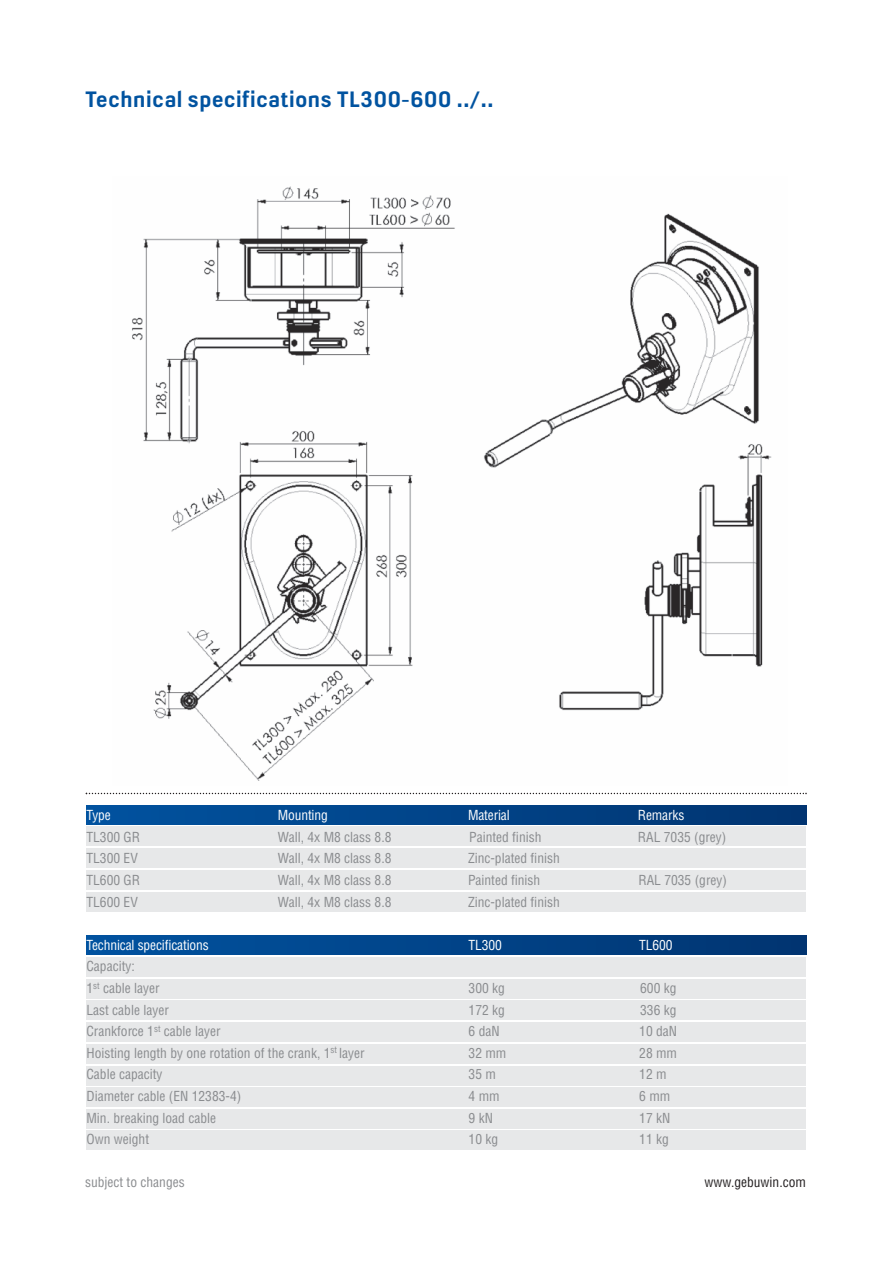
<style>
.page{position:relative;width:893px;height:1263px;background:#fff}
.page>*{position:absolute;margin:0;border:0;box-sizing:border-box;transform-origin:0 0}
.t1{font:700 21px "Milibus Rg";color:#0153a0}
.t2{font:condensed 13.5px/21.6px "Helvetica LT Std";color:#8a8c8f}
.t3{font:condensed 13.5px "Helvetica LT Std";letter-spacing:-.01em;color:#fff}
.t4{font:condensed 13.5px "Helvetica LT Std";color:#231f20}
</style>
<div class="page">
<img style="left:132px;top:186px;width:640px;height:595px">
<div style="left:86px;top:870px;width:720px;height:19px;background:#e7e8e9"></div>
<div style="left:86px;top:892px;width:720px;height:19px;background:#e7e8e9"></div>
<svg style="left:86px;top:793px;width:721px;height:1px"></svg>
<div style="left:86px;top:805px;width:720px;height:19px;background:linear-gradient(to right,#0153a0,#013571)"></div>
<div style="left:86px;top:827px;width:720px;height:19px;background:#e7e8e9"></div>
<div style="left:86px;top:848px;width:720px;height:19px;background:#e7e8e9"></div>
<div style="left:86px;top:1044px;width:720px;height:19px;background:#e7e8e9"></div>
<div style="left:86px;top:1066px;width:720px;height:19px;background:#e7e8e9"></div>
<div style="left:86px;top:1088px;width:720px;height:19px;background:#e7e8e9"></div>
<div style="left:86px;top:1109px;width:720px;height:19px;background:#e7e8e9"></div>
<div style="left:86px;top:1131px;width:720px;height:19px;background:#e7e8e9"></div>
<div style="left:86px;top:1022px;width:720px;height:20px;background:#e7e8e9"></div>
<div style="left:86px;top:936px;width:720px;height:19px;background:linear-gradient(to right,#0153a0,#013571)"></div>
<div style="left:86px;top:957px;width:720px;height:19px;background:#e7e8e9"></div>
<div style="left:86px;top:979px;width:720px;height:19px;background:#e7e8e9"></div>
<div style="left:86px;top:1000px;width:720px;height:20px;background:#e7e8e9"></div>
<h1 class="t1" style="left:85px;top:92px;width:410px">Technical specifications TL300-600 ../..</h1>
<p class="t3" style="left:86px;top:810px;width:26px">Type</p>
<p class="t3" style="left:278px;top:810px;width:52px">Mounting</p>
<p class="t3" style="left:468px;top:810px;width:43px">Material</p>
<p class="t3" style="left:638px;top:810px;width:48px">Remarks</p>
<p class="t2" style="left:86px;top:827px;width:55px">TL300 GR</p>
<p class="t2" style="left:278px;top:827px;width:115px">Wall, 4x M8 class 8.8</p>
<p class="t2" style="left:469px;top:827px;width:74px">Painted finish</p>
<p class="t2" style="left:638px;top:827px;width:90px">RAL 7035 (grey)</p>
<p class="t2" style="left:86px;top:849px;width:53px">TL300 EV</p>
<p class="t2" style="left:278px;top:849px;width:115px">Wall, 4x M8 class 8.8</p>
<p class="t2" style="left:468px;top:849px;width:93px">Zinc-plated finish</p>
<p class="t2" style="left:86px;top:870px;width:55px">TL600 GR</p>
<p class="t2" style="left:278px;top:870px;width:115px">Wall, 4x M8 class 8.8</p>
<p class="t2" style="left:468px;top:870px;width:74px">Painted finish</p>
<p class="t2" style="left:638px;top:870px;width:90px">RAL 7035 (grey)</p>
<p class="t2" style="left:86px;top:892px;width:53px">TL600 EV</p>
<p class="t2" style="left:278px;top:892px;width:115px">Wall, 4x M8 class 8.8</p>
<p class="t2" style="left:468px;top:892px;width:93px">Zinc-plated finish</p>
<p class="t3" style="left:86px;top:940px;width:124px">Technical specifications</p>
<p class="t3" style="left:469px;top:940px;width:35px">TL300</p>
<p class="t3" style="left:639px;top:940px;width:35px">TL600</p>
<p class="t2" style="left:86px;top:957px;width:75px">Capacity:<br>1<sup>st</sup> cable layer</p>
<p class="t2" style="left:469px;top:978px;width:38px">300 kg</p>
<p class="t2" style="left:640px;top:978px;width:38px">600 kg</p>
<p class="t2" style="left:86px;top:1000px;width:84px">Last cable layer</p>
<p class="t2" style="left:469px;top:1000px;width:38px">172 kg</p>
<p class="t2" style="left:640px;top:1000px;width:38px">336 kg</p>
<p class="t2" style="left:86px;top:1021px;width:136px">Crankforce 1<sup>st</sup> cable layer</p>
<p class="t2" style="left:469px;top:1021px;width:33px">6 daN</p>
<p class="t2" style="left:639px;top:1021px;width:39px">10 daN</p>
<p class="t2" style="left:86px;top:1043px;width:280px">Hoisting length by one rotation of the crank, 1<sup>st</sup> layer</p>
<p class="t2" style="left:469px;top:1043px;width:39px">32 mm</p>
<p class="t2" style="left:639px;top:1043px;width:39px">28 mm</p>
<p class="t2" style="left:86px;top:1065px;width:78px">Cable capacity</p>
<p class="t2" style="left:469px;top:1065px;width:29px">35 m</p>
<p class="t2" style="left:639px;top:1065px;width:29px">12 m</p>
<p class="t2" style="left:86px;top:1086px;width:156px">Diameter cable (EN 12383-4)</p>
<p class="t2" style="left:469px;top:1086px;width:33px">4 mm</p>
<p class="t2" style="left:639px;top:1086px;width:33px">6 mm</p>
<p class="t2" style="left:86px;top:1108px;width:131px">Min. breaking load cable</p>
<p class="t2" style="left:469px;top:1108px;width:26px">9 kN</p>
<p class="t2" style="left:639px;top:1108px;width:33px">17 kN</p>
<p class="t2" style="left:86px;top:1129px;width:64px">Own weight</p>
<p class="t2" style="left:469px;top:1129px;width:31px">10 kg</p>
<p class="t2" style="left:639px;top:1129px;width:31px">11 kg</p>
<p class="t2" style="left:85px;top:1173px;width:101px">subject to changes</p>
<p class="t4" style="left:704px;top:1177px;width:103px">www.gebuwin.com</p>
</div>
